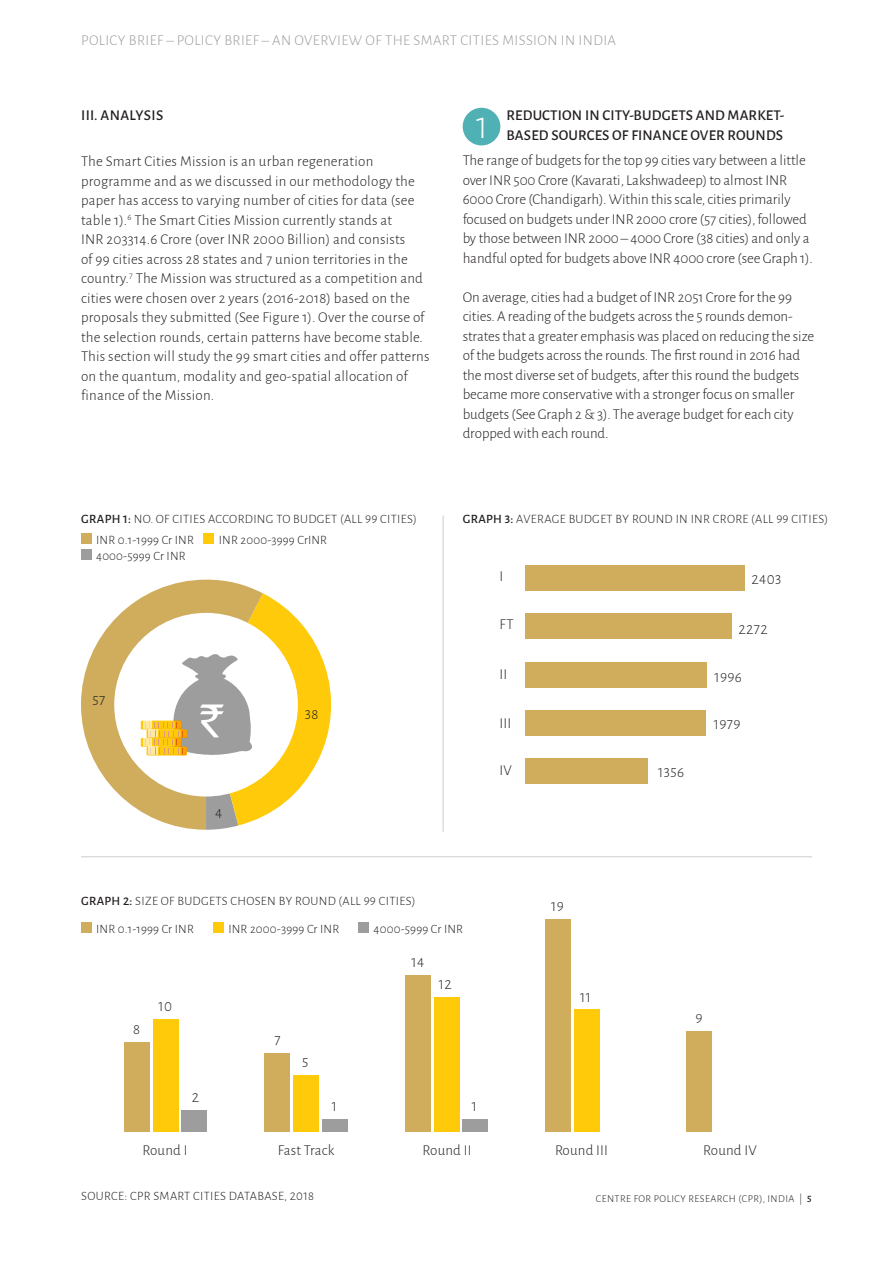
<style>
.page{position:relative;width:893px;height:1263px;background:#fff}
.page>*{position:absolute;margin:0;border:0;box-sizing:border-box;transform-origin:0 0}
.t1{font:300 34.5px "Alegreya Sans";color:#fff}
.t2{font:300 15px/19.5px "Alegreya Sans";color:#231f20}
.t3{font:500 15px/19.5px "Alegreya Sans";letter-spacing:.01em;color:#231f20}
.t4{font:300 15px "Alegreya Sans";letter-spacing:.025em;color:#9d9d9e}
.t5{font:300 12.75px "Alegreya Sans";letter-spacing:.025em;color:#231f20}
.t6{font:300 10.5px "Alegreya Sans";letter-spacing:.04em;color:#231f20}
.s1{font-weight:500}
</style>
<div class="page">
<div style="left:81px;top:533px;width:10px;height:10px;background:#cfad5d"></div>
<div style="left:204px;top:533px;width:10px;height:10px;background:#feca0a"></div>
<div style="left:81px;top:550px;width:10px;height:10px;background:#9d9d9e"></div>
<div style="left:81px;top:923px;width:10px;height:10px;background:#cfad5d"></div>
<div style="left:213px;top:923px;width:10px;height:10px;background:#feca0a"></div>
<div style="left:358px;top:923px;width:11px;height:10px;background:#9d9d9e"></div>
<div style="left:124px;top:1042px;width:26px;height:90px;background:#cfad5d"></div>
<div style="left:153px;top:1019px;width:26px;height:113px;background:#feca0a"></div>
<div style="left:182px;top:1110px;width:25px;height:22px;background:#9d9d9e"></div>
<div style="left:265px;top:1054px;width:25px;height:78px;background:#cfad5d"></div>
<div style="left:293px;top:1076px;width:26px;height:56px;background:#feca0a"></div>
<div style="left:322px;top:1120px;width:26px;height:12px;background:#9d9d9e"></div>
<div style="left:405px;top:975px;width:26px;height:157px;background:#cfad5d"></div>
<div style="left:434px;top:997px;width:25px;height:135px;background:#feca0a"></div>
<div style="left:462px;top:1120px;width:26px;height:12px;background:#9d9d9e"></div>
<div style="left:546px;top:919px;width:25px;height:213px;background:#cfad5d"></div>
<div style="left:574px;top:1010px;width:26px;height:122px;background:#feca0a"></div>
<div style="left:686px;top:1032px;width:25px;height:100px;background:#cfad5d"></div>
<hr style="left:81px;top:856px;width:731px;height:1px;background:#ccccce">
<div style="left:463px;top:108px;width:37px;height:37px;background:#50b1b5;border-radius:50%"></div>
<hr style="left:443px;top:515px;width:1px;height:317px;background:#ccccce">
<div style="left:525px;top:565px;width:219px;height:25px;background:#cfad5d"></div>
<div style="left:525px;top:613px;width:206px;height:26px;background:#cfad5d"></div>
<div style="left:525px;top:662px;width:182px;height:25px;background:#cfad5d"></div>
<div style="left:525px;top:710px;width:181px;height:26px;background:#cfad5d"></div>
<div style="left:525px;top:758px;width:123px;height:26px;background:#cfad5d"></div>
<svg style="left:81px;top:580px;width:181px;height:232px;fill:#cfad5d"></svg>
<div style="left:114px;top:613px;width:184px;height:183px;background:#fff;border-radius:50%"></div>
<svg style="left:141px;top:593px;width:191px;height:237px"></svg>
<p class="t4" style="left:81px;top:31px;width:536px">POLICY BRIEF – POLICY BRIEF – AN OVERVIEW OF THE SMART CITIES MISSION IN INDIA</p>
<p class="t3" style="left:81px;top:105px;width:84px">III. ANALYSIS</p>
<p class="t2" style="left:81px;top:151px;width:350px">The Smart Cities Mission is an urban regeneration programme and as we discussed in our methodology the paper has access to varying number of cities for data (see table 1).<sup>6</sup> The Smart Cities Mission currently stands at<br>INR 203314.6 Crore (over INR 2000 Billion) and consists<br>of 99 cities across 28 states and 7 union territories in the country.<sup>7</sup> The Mission was structured as a competition and cities were chosen over 2 years (2016-2018) based on the proposals they submitted (See Figure 1). Over the course of the selection rounds, certain patterns have become stable.<br>This section will study the 99 smart cities and offer patterns on the quantum, modality and geo-spatial allocation of finance of the Mission.</p>
<p class="t3" style="left:506px;top:105px;width:280px">REDUCTION IN CITY-BUDGETS AND MARKET-<br>BASED SOURCES OF FINANCE OVER ROUNDS</p>
<p class="t2" style="left:463px;top:150px;width:352px">The range of budgets for the top 99 cities vary between a little over INR 500 Crore (Kavarati, Lakshwadeep) to almost INR 6000 Crore (Chandigarh). Within this scale, cities primarily focused on budgets under INR 2000 crore (57 cities), followed by those between INR 2000 – 4000 Crore (38 cities) and only a handful opted for budgets above INR 4000 crore (see Graph 1).</p>
<p class="t2" style="left:463px;top:287px;width:353px">On average, cities had a budget of INR 2051 Crore for the 99 cities. A reading of the budgets across the 5 rounds demon&shy;strates that a greater emphasis was placed on reducing the size of the budgets across the rounds. The first round in 2016 had the most diverse set of budgets, after this round the budgets became more conservative with a stronger focus on smaller budgets (See Graph 2 &amp; 3). The average budget for each city dropped with each round.</p>
<h1 class="t1" style="left:476px;top:104px;width:14px">1</h1>
<p class="t5" style="left:81px;top:511px;width:337px"><span class="s1">GRAPH 1:</span> NO. OF CITIES ACCORDING TO BUDGET (ALL 99 CITIES)</p>
<p class="t5" style="left:463px;top:511px;width:367px"><span class="s1">GRAPH 3:</span> AVERAGE BUDGET BY ROUND IN INR CRORE (ALL 99 CITIES)</p>
<p class="t5" style="left:96px;top:531px;width:99px">INR 0.1-1999 Cr INR</p>
<p class="t5" style="left:219px;top:531px;width:110px">INR 2000-3999 CrINR</p>
<p class="t5" style="left:96px;top:548px;width:91px">4000-5999 Cr INR</p>
<p class="t2" style="left:92px;top:690px;width:14px">57</p>
<p class="t2" style="left:215px;top:803px;width:9px">4</p>
<p class="t2" style="left:305px;top:704px;width:15px">38</p>
<p class="t2" style="left:500px;top:566px;width:5px">I</p>
<p class="t2" style="left:500px;top:614px;width:16px">FT</p>
<p class="t2" style="left:500px;top:664px;width:9px">II</p>
<p class="t2" style="left:500px;top:713px;width:13px">III</p>
<p class="t2" style="left:500px;top:760px;width:14px">IV</p>
<p class="t5" style="left:81px;top:892px;width:336px"><span class="s1">GRAPH 2:</span> SIZE OF BUDGETS CHOSEN BY ROUND (ALL 99 CITIES)</p>
<p class="t5" style="left:96px;top:920px;width:99px">INR 0.1-1999 Cr INR</p>
<p class="t5" style="left:228px;top:920px;width:112px">INR 2000-3999 Cr INR</p>
<p class="t5" style="left:374px;top:920px;width:91px">4000-5999 Cr INR</p>
<p class="t2" style="left:133px;top:1019px;width:8px">8</p>
<p class="t2" style="left:158px;top:996px;width:15px">10</p>
<p class="t2" style="left:192px;top:1087px;width:9px">2</p>
<p class="t2" style="left:275px;top:1030px;width:8px">7</p>
<p class="t2" style="left:302px;top:1052px;width:8px">5</p>
<p class="t2" style="left:412px;top:952px;width:14px">14</p>
<p class="t2" style="left:439px;top:974px;width:14px">12</p>
<p class="t2" style="left:332px;top:1096px;width:7px">1</p>
<p class="t2" style="left:472px;top:1096px;width:7px">1</p>
<p class="t2" style="left:551px;top:896px;width:14px">19</p>
<p class="t2" style="left:580px;top:986px;width:12px">11</p>
<p class="t2" style="left:658px;top:762px;width:28px">1356</p>
<p class="t2" style="left:752px;top:568px;width:32px">2403</p>
<p class="t2" style="left:738px;top:619px;width:31px">2272</p>
<p class="t2" style="left:714px;top:667px;width:29px">1996</p>
<p class="t2" style="left:714px;top:714px;width:28px">1979</p>
<p class="t2" style="left:695px;top:1008px;width:9px">9</p>
<p class="t2" style="left:143px;top:1140px;width:47px">Round I</p>
<p class="t2" style="left:278px;top:1140px;width:58px">Fast Track</p>
<p class="t2" style="left:423px;top:1140px;width:51px">Round II</p>
<p class="t2" style="left:555px;top:1140px;width:55px">Round III</p>
<p class="t2" style="left:703px;top:1140px;width:55px">Round IV</p>
<p class="t5" style="left:81px;top:1187px;width:234px">SOURCE: CPR SMART CITIES DATABASE, 2018</p>
<p class="t6" style="left:596px;top:1191px;width:218px">CENTRE FOR POLICY RESEARCH (CPR), INDIA | <span class="s1">5</span></p>
</div>
